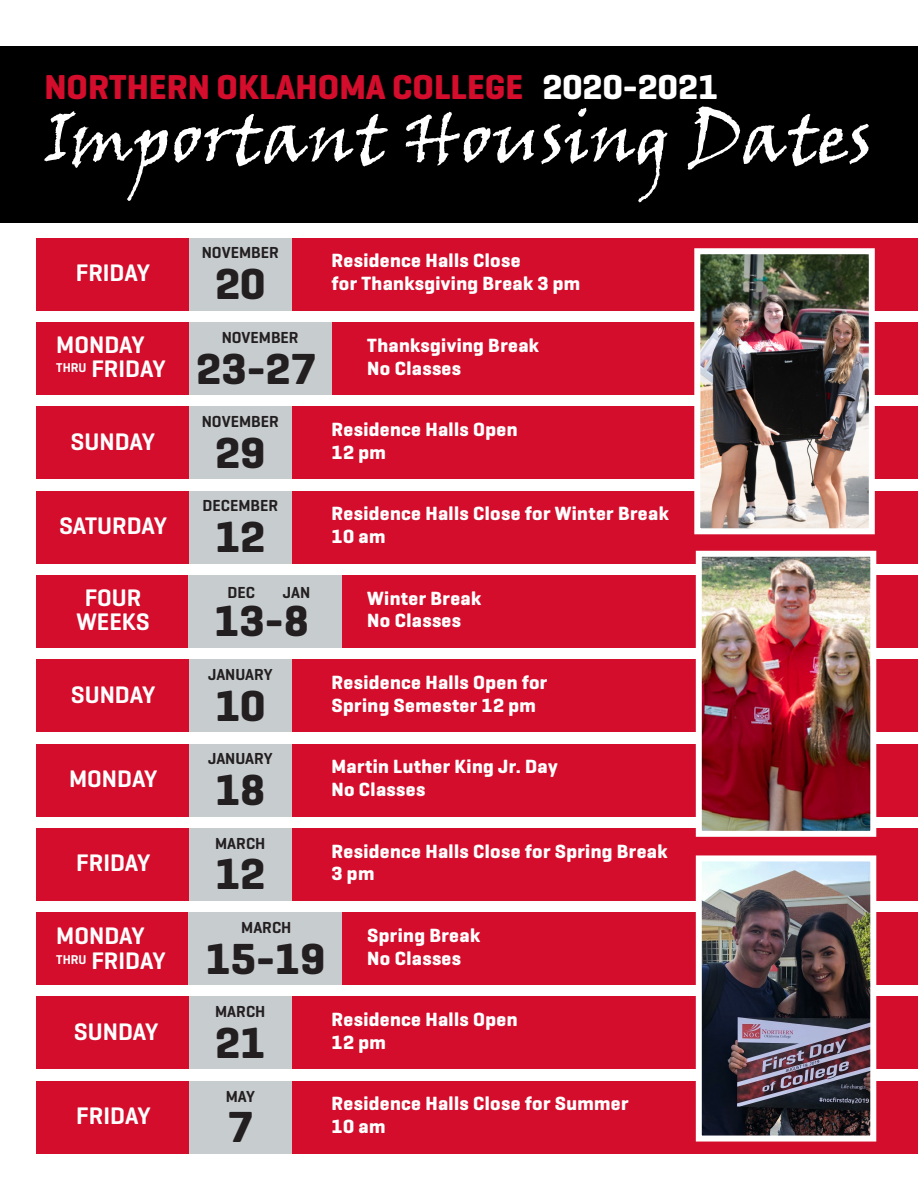
<style>
.page{position:relative;width:918px;height:1188px;background:#fff}
.page>*{position:absolute;margin:0;border:0;box-sizing:border-box;transform-origin:0 0}
.t1{font:70.5px "Viner Hand ITC";color:#fff}
.t2{font:700 44.25px "Geogrotesque";color:#231f20}
.t3{font:700 35.25px "Geogrotesque";color:#d30d2b}
.t4{font:600 24.3px "Geogrotesque";color:#fff}
.t5{font:700 19.5px "Geogrotesque";letter-spacing:.02em;color:#fff}
.t6{font:600 16.2px "Geogrotesque";color:#231f20}
.s1{color:#fff}
</style>
<div class="page">
<div style="left:37px;top:238px;width:881px;height:73px;background:#d30d2b"></div>
<div style="left:189px;top:238px;width:103px;height:73px;background:#c7cccf"></div>
<div style="left:37px;top:322px;width:881px;height:73px;background:#d30d2b"></div>
<div style="left:189px;top:322px;width:143px;height:73px;background:#c7cccf"></div>
<div style="left:37px;top:406px;width:881px;height:73px;background:#d30d2b"></div>
<div style="left:189px;top:406px;width:103px;height:73px;background:#c7cccf"></div>
<div style="left:37px;top:491px;width:881px;height:72px;background:#d30d2b"></div>
<div style="left:189px;top:491px;width:103px;height:72px;background:#c7cccf"></div>
<div style="left:37px;top:575px;width:881px;height:73px;background:#d30d2b"></div>
<div style="left:189px;top:575px;width:153px;height:73px;background:#c7cccf"></div>
<div style="left:37px;top:659px;width:881px;height:73px;background:#d30d2b"></div>
<div style="left:189px;top:659px;width:103px;height:73px;background:#c7cccf"></div>
<div style="left:37px;top:744px;width:881px;height:72px;background:#d30d2b"></div>
<div style="left:189px;top:744px;width:103px;height:72px;background:#c7cccf"></div>
<div style="left:37px;top:828px;width:881px;height:73px;background:#d30d2b"></div>
<div style="left:189px;top:828px;width:103px;height:73px;background:#c7cccf"></div>
<div style="left:37px;top:912px;width:881px;height:73px;background:#d30d2b"></div>
<div style="left:37px;top:997px;width:881px;height:72px;background:#d30d2b"></div>
<div style="left:189px;top:997px;width:103px;height:72px;background:#c7cccf"></div>
<div style="left:37px;top:1081px;width:881px;height:73px;background:#d30d2b"></div>
<div style="left:189px;top:1081px;width:103px;height:73px;background:#c7cccf"></div>
<div style="left:189px;top:912px;width:153px;height:73px;background:#c7cccf"></div>
<div style="left:0;top:46px;width:918px;height:177px;background:#000"></div>
<img style="left:694px;top:248px;width:181px;height:287px">
<img style="left:693px;top:550px;width:186px;height:287px">
<img style="left:693px;top:855px;width:186px;height:287px">
<p class="t3" style="left:44px;top:65px;width:675px">NORTHERN OKLAHOMA COLLEGE <span class="s1">2020-2021</span></p>
<p class="t1" style="left:44px;top:94px;width:830px">Important Housing Dates</p>
<p class="t6" style="left:202px;top:243px;width:79px">NOVEMBER</p>
<p class="t4" style="left:76px;top:258px;width:76px">FRIDAY</p>
<p class="t2" style="left:215px;top:257px;width:52px">20</p>
<p class="t4" style="left:56px;top:329px;width:90px">MONDAY</p>
<p class="t4" style="left:56px;top:354px;width:111px"><sup>THRU</sup> FRIDAY</p>
<p class="t6" style="left:222px;top:327px;width:79px">NOVEMBER</p>
<p class="t2" style="left:196px;top:341px;width:121px">23-27</p>
<p class="t6" style="left:202px;top:411px;width:79px">NOVEMBER</p>
<p class="t4" style="left:71px;top:426px;width:86px">SUNDAY</p>
<p class="t2" style="left:215px;top:425px;width:52px">29</p>
<p class="t6" style="left:202px;top:496px;width:77px">DECEMBER</p>
<p class="t4" style="left:59px;top:511px;width:110px">SATURDAY</p>
<p class="t2" style="left:215px;top:510px;width:52px">12</p>
<p class="t5" style="left:332px;top:249px;width:190px">Residence Halls Close</p>
<p class="t5" style="left:332px;top:271px;width:250px">for Thanksgiving Break 3 pm</p>
<p class="t5" style="left:367px;top:333px;width:173px">Thanksgiving Break</p>
<p class="t5" style="left:367px;top:356px;width:95px">No Classes</p>
<p class="t5" style="left:332px;top:417px;width:187px">Residence Halls Open</p>
<p class="t5" style="left:332px;top:440px;width:56px">12 pm</p>
<p class="t5" style="left:332px;top:502px;width:339px">Residence Halls Close for Winter Break</p>
<p class="t5" style="left:332px;top:524px;width:55px">10 am</p>
<p class="t6" style="left:227px;top:582px;width:29px">DEC</p>
<p class="t6" style="left:283px;top:582px;width:29px">JAN</p>
<p class="t4" style="left:85px;top:582px;width:58px">FOUR</p>
<p class="t4" style="left:77px;top:607px;width:75px">WEEKS</p>
<p class="t2" style="left:214px;top:594px;width:96px">13-8</p>
<p class="t6" style="left:208px;top:664px;width:66px">JANUARY</p>
<p class="t4" style="left:71px;top:679px;width:86px">SUNDAY</p>
<p class="t2" style="left:215px;top:678px;width:52px">10</p>
<p class="t6" style="left:208px;top:749px;width:66px">JANUARY</p>
<p class="t4" style="left:69px;top:764px;width:90px">MONDAY</p>
<p class="t2" style="left:215px;top:762px;width:52px">18</p>
<p class="t6" style="left:215px;top:833px;width:52px">MARCH</p>
<p class="t4" style="left:76px;top:848px;width:76px">FRIDAY</p>
<p class="t2" style="left:215px;top:847px;width:52px">12</p>
<p class="t5" style="left:367px;top:586px;width:115px">Winter Break</p>
<p class="t5" style="left:367px;top:609px;width:95px">No Classes</p>
<p class="t5" style="left:332px;top:670px;width:217px">Residence Halls Open for</p>
<p class="t5" style="left:332px;top:693px;width:206px">Spring Semester 12 pm</p>
<p class="t5" style="left:332px;top:754px;width:228px">Martin Luther King Jr. Day</p>
<p class="t5" style="left:332px;top:777px;width:95px">No Classes</p>
<p class="t5" style="left:332px;top:839px;width:337px">Residence Halls Close for Spring Break</p>
<p class="t5" style="left:332px;top:862px;width:44px">3 pm</p>
<p class="t4" style="left:56px;top:921px;width:90px">MONDAY</p>
<p class="t4" style="left:56px;top:945px;width:111px"><sup>THRU</sup> FRIDAY</p>
<p class="t6" style="left:241px;top:918px;width:52px">MARCH</p>
<p class="t2" style="left:205px;top:931px;width:121px">15-19</p>
<p class="t5" style="left:367px;top:923px;width:114px">Spring Break</p>
<p class="t5" style="left:367px;top:946px;width:95px">No Classes</p>
<p class="t6" style="left:215px;top:1002px;width:52px">MARCH</p>
<p class="t4" style="left:74px;top:1017px;width:86px">SUNDAY</p>
<p class="t2" style="left:215px;top:1015px;width:52px">21</p>
<p class="t5" style="left:332px;top:1007px;width:187px">Residence Halls Open</p>
<p class="t5" style="left:332px;top:1030px;width:56px">12 pm</p>
<p class="t6" style="left:226px;top:1086px;width:31px">MAY</p>
<p class="t4" style="left:76px;top:1101px;width:76px">FRIDAY</p>
<p class="t2" style="left:228px;top:1100px;width:27px">7</p>
<p class="t5" style="left:332px;top:1092px;width:299px">Residence Halls Close for Summer</p>
<p class="t5" style="left:332px;top:1115px;width:55px">10 am</p>
</div>
